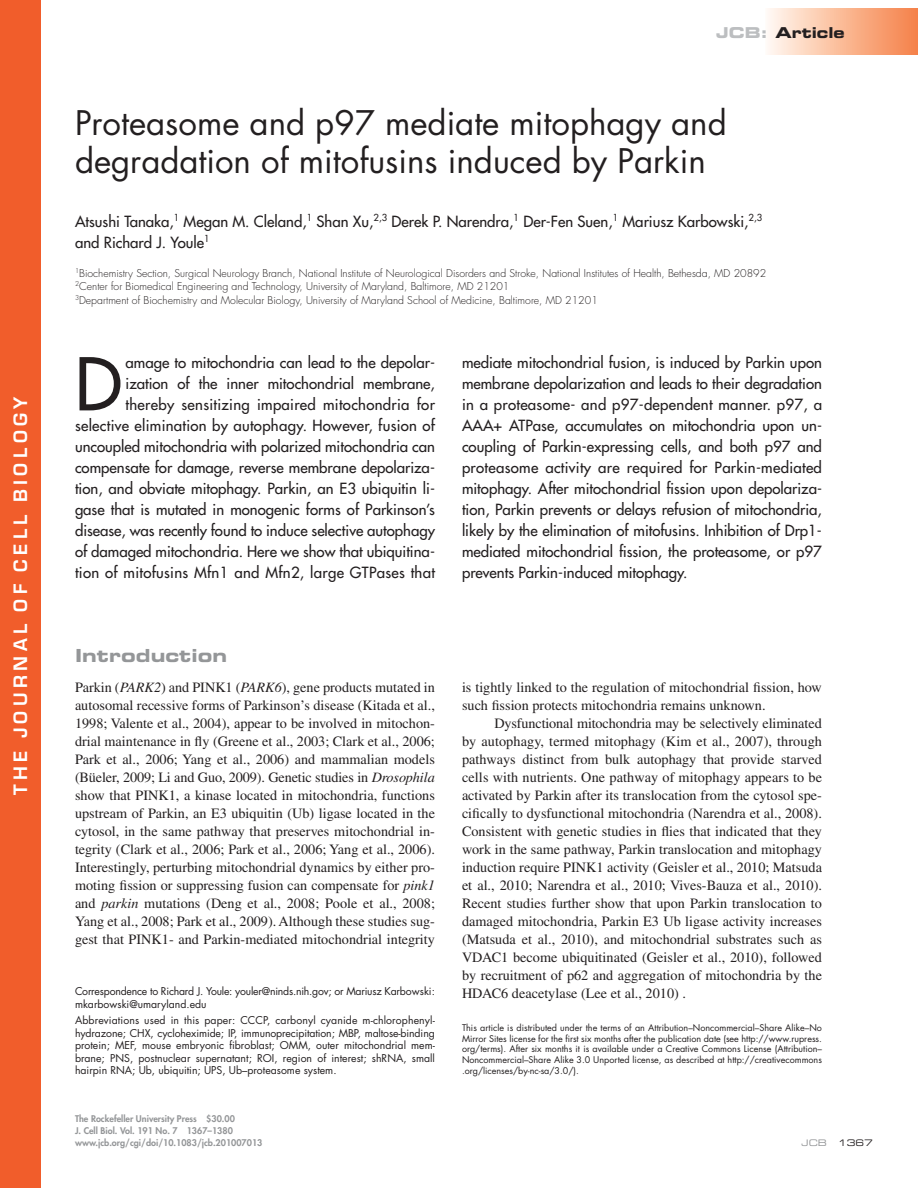
<style>
.page{position:relative;width:918px;height:1188px;background:#fff}
.page>*{position:absolute;margin:0;border:0;box-sizing:border-box;transform-origin:0 0}
.t1{font:500 70.65px "Futura Std";color:#231f20}
.t2{font:33px/38.2px "Futura Std";color:#231f20}
.t3{font:600 18px "Eurostile";letter-spacing:.25em;color:#fff}
.t4{font:18px "Eurostile LT Std Bold Ex 2";letter-spacing:.005em;color:#949698}
.t5{font:500 15px/21px "Futura Std";color:#231f20;text-align:right}
.t6{font:15px "Eurostile LT Std Bold Ex 2";color:#231f20}
.t7{font:14.25px/18px "Times LT Std";color:#231f20;text-align:justify}
.t8{font:300 10.5px/13.5px "Futura Std";color:#231f20}
.t9{font:10.5px/12.5px "Futura Std";color:#231f20;text-align:justify}
.t10{font:10.5px/12.3px "Futura Std";letter-spacing:-.02em;color:#231f20}
.t11{font:9px/10.8px "Futura Std";color:#231f20;text-align:justify}
.t12{font:800 9px/12px "Futura Std";color:#949698}
.t13{font:9px "Eurostile LT Std Ex 2";color:#231f20}
.t14{font:9px "Eurostile LT Std Ex 2";color:#949698}
.s1{color:#bcbec0}
.s2{font-style:italic}
</style>
<div class="page">
<div style="left:763px;top:8px;width:155px;height:47px;background:linear-gradient(to right,#fffbf4,#f57f45)"></div>
<div style="left:0;top:0;width:40px;height:1188px;background:#f15d2b"></div>
<p class="t3" style="left:13px;top:795px;width:400px;rotate:-90deg">THE JOURNAL OF CELL BIOLOGY</p>
<p class="t6" style="left:716px;top:22px;width:130px"><span class="s1">JCB:</span> Article</p>
<h2 class="t2" style="left:75px;top:104px;width:653px">Proteasome and p97 mediate mitophagy and degradation of mitofusins induced by Parkin</h2>
<p class="t5" style="left:75px;top:212px;width:689px;text-align:left">Atsushi Tanaka,<sup>1</sup> Megan M. Cleland,<sup>1</sup> Shan Xu,<sup>2,3</sup> Derek P. Narendra,<sup>1</sup> Der-Fen Suen,<sup>1</sup> Mariusz Karbowski,<sup>2,3 </sup>and Richard J. Youle<sup>1</sup></p>
<p class="t8" style="left:75px;top:267px;width:693px"><sup>1</sup>Biochemistry Section, Surgical Neurology Branch, National Institute of Neurological Disorders and Stroke, National Institutes of Health, Bethesda, MD 20892<br><sup>2</sup>Center for Biomedical Engineering and Technology, University of Maryland, Baltimore, MD 21201<br><sup>3</sup>Department of Biochemistry and Molecular Biology, University of Maryland School of Medicine, Baltimore, MD 21201</p>
<p class="t5" style="left:75px;top:352px;width:362px">amage to mitochondria can lead to the depolar-<br>ization of the inner mitochondrial membrane, thereby sensitizing impaired mitochondria for selective elimination by autophagy. However, fusion of uncoupled mitochondria with polarized mitochondria can compensate for damage, reverse membrane depolariza&shy;tion, and obviate mitophagy. Parkin, an E3 ubiquitin li&shy;gase that is mutated in monogenic forms of Parkinson’s disease, was recently found to induce selective autophagy of damaged mitochondria. Here we show that ubiquitina&shy;tion of mitofusins Mfn1 and Mfn2, large GTPases that</p>
<p class="t5" style="left:462px;top:352px;width:362px;text-align:justify">mediate mitochondrial fusion, is induced by Parkin upon membrane depolarization and leads to their degradation in a proteasome- and p97-dependent manner. p97, a AAA+ ATPase, accumulates on mitochondria upon un&shy;coupling of Parkin-expressing cells, and both p97 and proteasome activity are required for Parkin-mediated mitophagy. After mitochondrial fission upon depolariza&shy;tion, Parkin prevents or delays refusion of mitochondria, likely by the elimination of mitofusins. Inhibition of Drp1- mediated mitochondrial fission, the proteasome, or p97 prevents Parkin-induced mitophagy.</p>
<h1 class="t1" style="left:75px;top:340px;width:49px">D</h1>
<p class="t4" style="left:75px;top:643px;width:154px">Introduction</p>
<p class="t7" style="left:75px;top:678px;width:362px">Parkin (<span class="s2">PARK2</span>) and PINK1 (<span class="s2">PARK6</span>), gene products mutated in autosomal recessive forms of Parkinson’s disease (Kitada et al., 1998; Valente et al., 2004), appear to be involved in mitochon&shy;drial maintenance in fly (Greene et al., 2003; Clark et al., 2006; Park et al., 2006; Yang et al., 2006) and mammalian models (Büeler, 2009; Li and Guo, 2009). Genetic studies in <span class="s2">Drosophila </span>show that PINK1, a kinase located in mitochondria, functions upstream of Parkin, an E3 ubiquitin (Ub) ligase located in the cytosol, in the same pathway that preserves mitochondrial in&shy;tegrity (Clark et al., 2006; Park et al., 2006; Yang et al., 2006).<br>Interestingly, perturbing mitochondrial dynamics by either pro&shy;moting fission or suppressing fusion can compensate for <span class="s2">pink1 </span>and <span class="s2">parkin</span> mutations (Deng et al., 2008; Poole et al., 2008; Yang et al., 2008; Park et al., 2009). Although these studies sug&shy;gest that PINK1- and Parkin-mediated mitochondrial integrity</p>
<p class="t7" style="left:462px;top:678px;width:361px">is tightly linked to the regulation of mitochondrial fission, how such fission protects mitochondria remains unknown.</p>
<p class="t7" style="left:462px;top:714px;width:362px;text-indent:32px">Dysfunctional mitochondria may be selectively eliminated by autophagy, termed mitophagy (Kim et al., 2007), through pathways distinct from bulk autophagy that provide starved cells with nutrients. One pathway of mitophagy appears to be activated by Parkin after its translocation from the cytosol spe&shy;cifically to dysfunctional mitochondria (Narendra et al., 2008).<br>Consistent with genetic studies in flies that indicated that they work in the same pathway, Parkin translocation and mitophagy induction require PINK1 activity (Geisler et al., 2010; Matsuda et al., 2010; Narendra et al., 2010; Vives-Bauza et al., 2010).<br>Recent studies further show that upon Parkin translocation to damaged mitochondria, Parkin E3 Ub ligase activity increases (Matsuda et al., 2010), and mitochondrial substrates such as VDAC1 become ubiquitinated (Geisler et al., 2010), followed by recruitment of p62 and aggregation of mitochondria by the HDAC6 deacetylase (Lee et al., 2010) .</p>
<p class="t10" style="left:75px;top:985px;width:361px">Correspondence to Richard J. Youle: youler@ninds.nih.gov; or Mariusz Karbowski: mkarbowski@umaryland.edu</p>
<p class="t9" style="left:75px;top:1015px;width:362px">Abbreviations used in this paper: CCCP, carbonyl cyanide m-chlorophenyl&shy;hydrazone; CHX, cycloheximide; IP, immunoprecipitation; MBP, maltose-binding protein; MEF, mouse embryonic fibroblast; OMM, outer mitochondrial mem&shy;brane; PNS, postnuclear supernatant; ROI, region of interest; shRNA, small hairpin RNA; Ub, ubiquitin; UPS, Ub–proteasome system.</p>
<p class="t11" style="left:462px;top:1022px;width:362px">This article is distributed under the terms of an Attribution–Noncommercial–Share Alike–No Mirror Sites license for the first six months after the publication date (see http://www.rupress. org/terms). After six months it is available under a Creative Commons License (Attribution– Noncommercial–Share Alike 3.0 Unported license, as described at http://creativecommons .org/licenses/by-nc-sa/3.0/).</p>
<p class="t12" style="left:75px;top:1112px;width:189px">The Rockefeller University Press $30.00<br>J. Cell Biol. Vol. 191 No. 7 1367–1380 www.jcb.org/cgi/doi/10.1083/jcb.201007013</p>
<p class="t14" style="left:802px;top:1136px;width:27px">JCB</p>
<p class="t13" style="left:838px;top:1136px;width:36px">1367</p>
</div>
